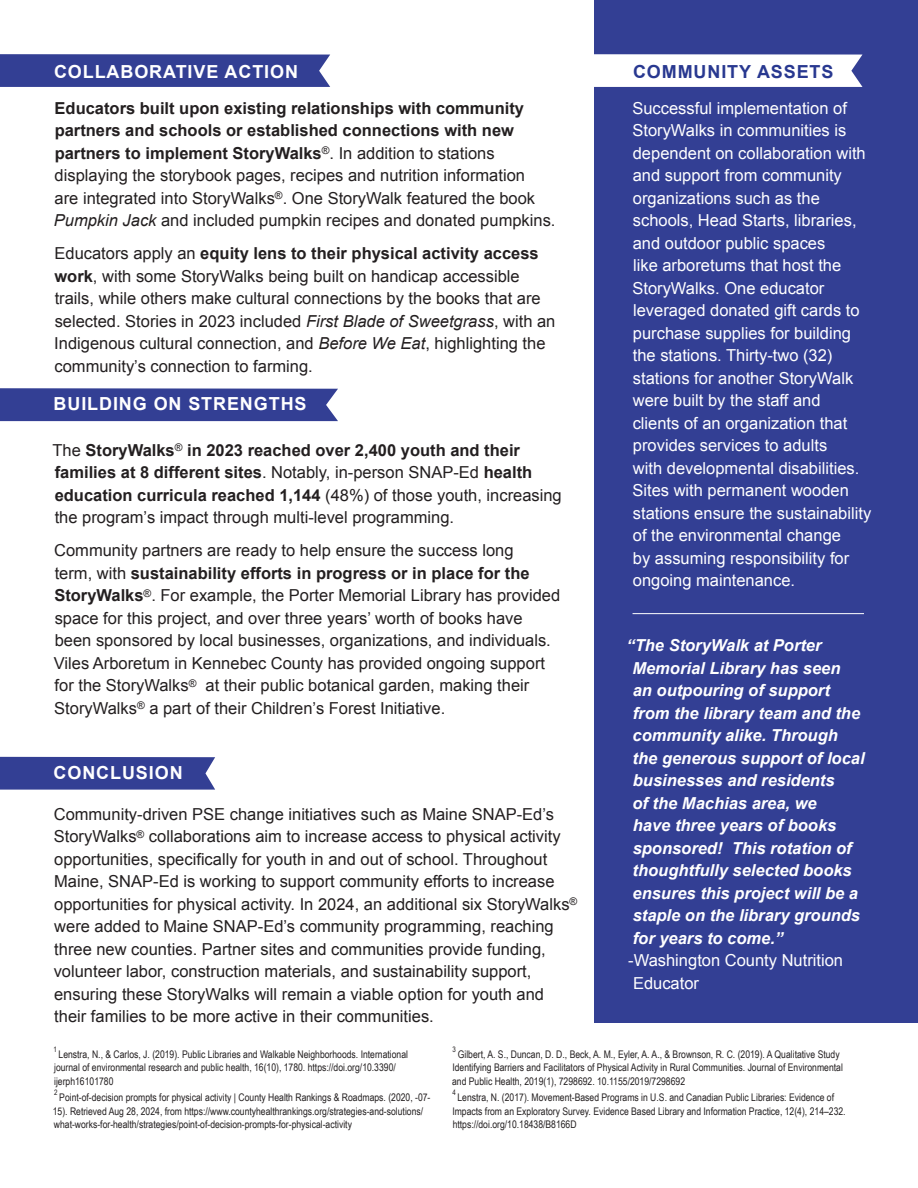
<style>
.page{position:relative;width:918px;height:1188px;background:#fff}
.page>*{position:absolute;margin:0;border:0;box-sizing:border-box;transform-origin:0 0}
.t1{font:700 18px "Arial";letter-spacing:.05em;color:#fff}
.t2{font:700 18px "Arial";letter-spacing:.05em;color:#283890}
.t3{font:16.5px/22.5px "Arial";color:#231f20}
.t4{font:16.5px/22.5px "Arial";color:#fff}
.t5{font:italic 700 16.5px/22.5px "Arial";color:#fff}
.t6{font:700 16.5px/22.5px "Arial";color:#231f20}
.t7{font:10.5px/13.5px "Arial Narrow";color:#231f20}
.t8{font:7.5px "Arial Narrow";color:#231f20}
.s1{font-weight:700}
.s2{font-style:italic}
.s3{font-weight:400}
</style>
<div class="page">
<div style="left:594px;top:0;width:324px;height:1022px;background:#333f94"></div>
<hr style="left:633px;top:613px;width:231px;height:1px;background:#fff">
<svg style="left:0;top:54px;width:330px;height:33px;background:#384496"></svg>
<svg style="left:594px;top:54px;width:268px;height:33px;background:#f8f9fb"></svg>
<div style="left:0;top:388px;width:338px;height:33px;background:#333f94"></div>
<div style="left:0;top:757px;width:215px;height:33px;background:#333f94"></div>
<h2 class="t1" style="left:54px;top:60px;width:246px">COLLABORATIVE ACTION</h2>
<p class="t3" style="left:54px;top:97px;width:503px"><span class="s1">Educators built upon existing relationships with community partners and schools or established connections with new partners to implement StoryWalks</span><sup>®</sup>. In addition to stations displaying the storybook pages, recipes and nutrition information<br>are integrated into StoryWalks<sup>®</sup>. One StoryWalk featured the book <span class="s2">Pumpkin Jack</span> and included pumpkin recipes and donated pumpkins.</p>
<p class="t3" style="left:54px;top:242px;width:503px">Educators apply an <span class="s1">equity lens to their physical activity access work</span>, with some StoryWalks being built on handicap accessible trails, while others make cultural connections by the books that are selected. Stories in 2023 included <span class="s2">First Blade of Sweetgrass</span>, with an Indigenous cultural connection, and <span class="s2">Before We Eat</span>, highlighting the community’s connection to farming.</p>
<h2 class="t1" style="left:54px;top:392px;width:255px">BUILDING ON STRENGTHS</h2>
<p class="t6" style="left:53px;top:439px;width:511px"><span class="s3">The</span> StoryWalks<sup>®</sup> in 2023 reached over 2,400 youth and their families at 8 different sites<span class="s3">. Notably, in-person SNAP-Ed</span> health education curricula reached 1,144 <span class="s3">(48%) of those youth, increasing the program’s impact through multi-level programming.</span></p>
<p class="t3" style="left:54px;top:540px;width:508px">Community partners are ready to help ensure the success long<br>term, with <span class="s1">sustainability efforts in progress or in place for the StoryWalks</span><sup>®</sup>. For example, the Porter Memorial Library has provided space for this project, and over three years’ worth of books have been sponsored by local businesses, organizations, and individuals.<br>Viles Arboretum in Kennebec County has provided ongoing support for the StoryWalks<sup>®</sup> at their public botanical garden, making their StoryWalks<sup>®</sup> a part of their Children’s Forest Initiative.</p>
<h2 class="t1" style="left:54px;top:761px;width:131px">CONCLUSION</h2>
<p class="t3" style="left:54px;top:803px;width:525px">Community-driven PSE change initiatives such as Maine SNAP-Ed’s StoryWalks<sup>®</sup> collaborations aim to increase access to physical activity opportunities, specifically for youth in and out of school. Throughout Maine, SNAP-Ed is working to support community efforts to increase opportunities for physical activity. In 2024, an additional six StoryWalks<sup>® </sup>were added to Maine SNAP-Ed’s community programming, reaching three new counties. Partner sites and communities provide funding, volunteer labor, construction materials, and sustainability support, ensuring these StoryWalks will remain a viable option for youth and their families to be more active in their communities.</p>
<h2 class="t2" style="left:633px;top:60px;width:202px">COMMUNITY ASSETS</h2>
<p class="t4" style="left:632px;top:97px;width:240px">Successful implementation of<br>StoryWalks in communities is dependent on collaboration with and support from community organizations such as the schools, Head Starts, libraries, and outdoor public spaces<br>like arboretums that host the<br>StoryWalks. One educator leveraged donated gift cards to purchase supplies for building the stations. Thirty-two (32) stations for another StoryWalk were built by the staff and<br>clients of an organization that provides services to adults<br>with developmental disabilities.<br>Sites with permanent wooden stations ensure the sustainability of the environmental change<br>by assuming responsibility for ongoing maintenance.</p>
<p class="t5" style="left:632px;top:635px;width:234px;text-indent:-6px">“The StoryWalk at Porter<br>Memorial Library has seen<br>an outpouring of support from the library team and the community alike. Through the generous support of local businesses and residents<br>of the Machias area, we<br>have three years of books sponsored! This rotation of thoughtfully selected books ensures this project will be a staple on the library grounds for years to come.”</p>
<p class="t4" style="left:628px;top:949px;width:216px">-Washington County Nutrition<br>Educator</p>
<p class="t8" style="left:53px;top:1044px;width:5px">1</p>
<p class="t7" style="left:54px;top:1047px;width:356px;text-indent:4px">Lenstra, N., &amp; Carlos, J. (2019). Public Libraries and Walkable Neighborhoods. International journal of environmental research and public health, 16(10), 1780. https://doi.org/10.3390/ ijerph16101780</p>
<p class="t8" style="left:54px;top:1087px;width:5px">2</p>
<p class="t7" style="left:53px;top:1090px;width:379px;text-indent:6px">Point-of-decision prompts for physical activity | County Health Rankings &amp; Roadmaps. (2020, -07-<br>15). Retrieved Aug 28, 2024, from https://www.countyhealthrankings.org/strategies-and-solutions/ what-works-for-health/strategies/point-of-decision-prompts-for-physical-activity</p>
<p class="t8" style="left:453px;top:1044px;width:5px">3</p>
<p class="t7" style="left:452px;top:1047px;width:392px;text-indent:6px">Gilbert, A. S., Duncan, D. D., Beck, A. M., Eyler, A. A., &amp; Brownson, R. C. (2019). A Qualitative Study<br>Identifying Barriers and Facilitators of Physical Activity in Rural Communities. Journal of Environmental and Public Health, 2019(1), 7298692. 10.1155/2019/7298692</p>
<p class="t8" style="left:452px;top:1087px;width:5px">4</p>
<p class="t7" style="left:452px;top:1090px;width:395px;text-indent:5px">Lenstra, N. (2017). Movement-Based Programs in U.S. and Canadian Public Libraries: Evidence of<br>Impacts from an Exploratory Survey. Evidence Based Library and Information Practice, 12(4), 214–232. https://doi.org/10.18438/B8166D</p>
</div>
